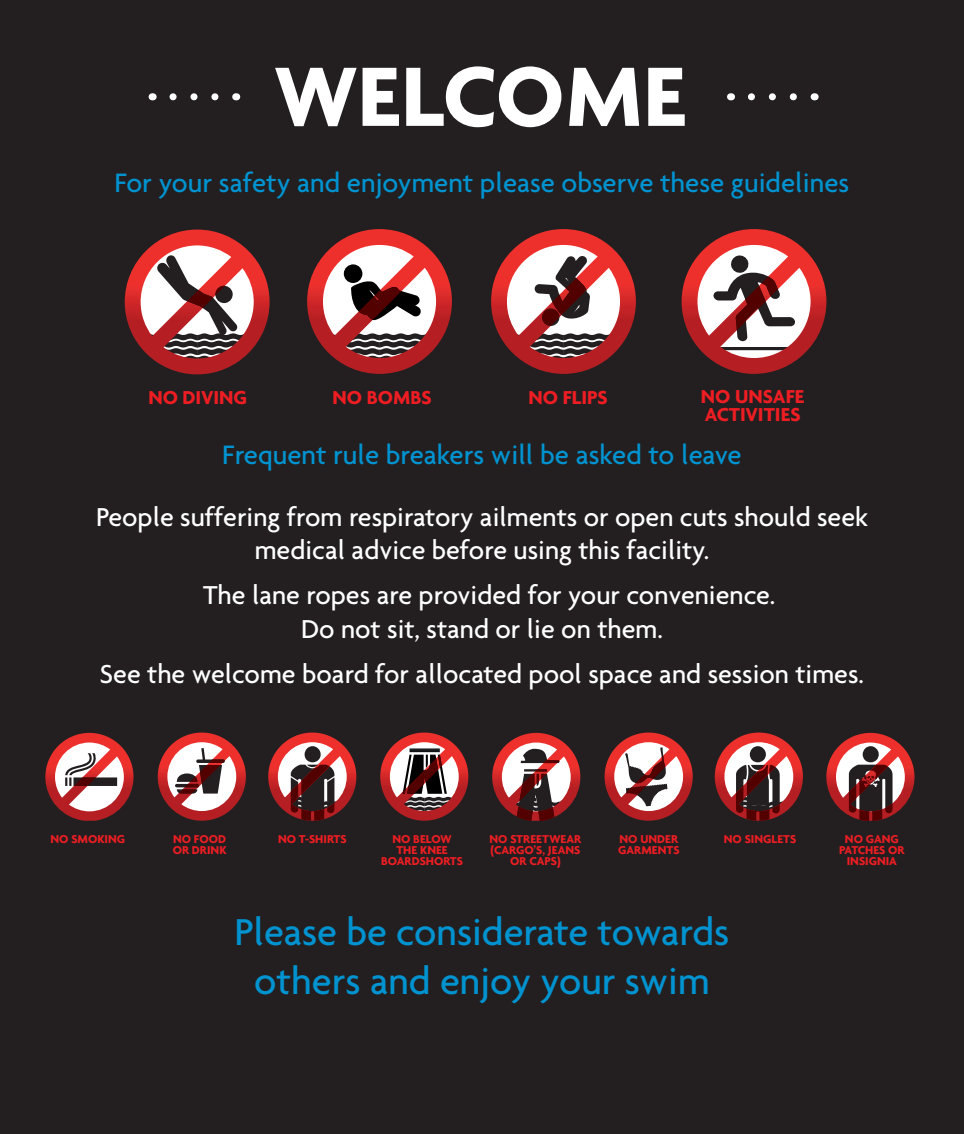
<style>
.page{position:relative;width:964px;height:1134px;background:#231f20}
.page>*{position:absolute;margin:0;border:0;box-sizing:border-box;transform-origin:0 0}
.t1{font:700 91px "Agenda";letter-spacing:.005em;color:#fff}
.t2{font:500 40.48px/48.6px "Agenda";color:#0093d0;text-align:center}
.t3{font:500 28.8px "Agenda";color:#0093d0}
.t4{font:500 28px/33.6px "Agenda";color:#fff;text-align:center}
.t5{font:700 20.24px/18.4px "Agenda";color:#ee1d23}
.t6{font:700 12.32px/11.2px "Agenda";color:#ee1d23;text-align:center}
</style>
<div class="page">
<svg style="left:173px;top:93px;width:46px;height:7px"></svg>
<svg style="left:751px;top:93px;width:46px;height:7px"></svg>
<svg style="left:491px;top:229px;width:145px;height:145px"></svg>
<svg style="left:307px;top:229px;width:145px;height:145px"></svg>
<svg style="left:125px;top:230px;width:145px;height:144px"></svg>
<svg style="left:681px;top:229px;width:145px;height:145px"></svg>
<svg style="left:45px;top:733px;width:88px;height:88px"></svg>
<svg style="left:158px;top:732px;width:88px;height:89px"></svg>
<svg style="left:380px;top:732px;width:88px;height:89px"></svg>
<svg style="left:604px;top:732px;width:89px;height:89px"></svg>
<svg style="left:268px;top:732px;width:88px;height:89px"></svg>
<svg style="left:492px;top:733px;width:88px;height:88px"></svg>
<svg style="left:715px;top:732px;width:88px;height:89px"></svg>
<svg style="left:826px;top:733px;width:88px;height:88px"></svg>
<p class="t1" style="left:275px;top:41px;width:413px">WELCOME</p>
<p class="t3" style="left:115px;top:165px;width:736px">For your safety and enjoyment please observe these guidelines</p>
<p class="t5" style="left:148px;top:388px;width:100px">NO DIVING</p>
<p class="t5" style="left:333px;top:388px;width:101px">NO BOMBS</p>
<p class="t5" style="left:528px;top:388px;width:81px">NO FLIPS</p>
<p class="t5" style="left:701px;top:386px;width:105px">NO UNSAFE<br>ACTIVITIES</p>
<p class="t3" style="left:222px;top:437px;width:521px">Frequent rule breakers will be asked to leave</p>
<p class="t4" style="left:96px;top:499px;width:773px">People suffering from respiratory ailments or open cuts should seek medical advice before using this facility.</p>
<p class="t4" style="left:203px;top:577px;width:574px">The lane ropes are provided for your convenience.<br>Do not sit, stand or lie on them.</p>
<p class="t4" style="left:100px;top:656px;width:765px">See the welcome board for allocated pool space and session times.</p>
<p class="t6" style="left:51px;top:833px;width:76px">NO SMOKING</p>
<p class="t6" style="left:173px;top:833px;width:55px;text-align:left">NO FOOD<br>OR DRINK</p>
<p class="t6" style="left:381px;top:833px;width:83px">NO BELOW<br>THE KNEE<br>BOARDSHORTS</p>
<p class="t6" style="left:618px;top:833px;width:63px;text-align:left">NO UNDER<br>GARMENTS</p>
<p class="t6" style="left:839px;top:833px;width:67px">NO GANG<br>PATCHES OR<br>INSIGNIA</p>
<p class="t6" style="left:278px;top:833px;width:70px">NO T-SHIRTS</p>
<p class="t6" style="left:489px;top:833px;width:93px">NO STREETWEAR</p>
<p class="t6" style="left:724px;top:833px;width:74px">NO SINGLETS</p>
<p class="t6" style="left:490px;top:844px;width:91px">(CARGO’S, JEANS<br>OR CAPS)</p>
<p class="t2" style="left:235px;top:906px;width:496px">Please be considerate towards others and enjoy your swim</p>
</div>
